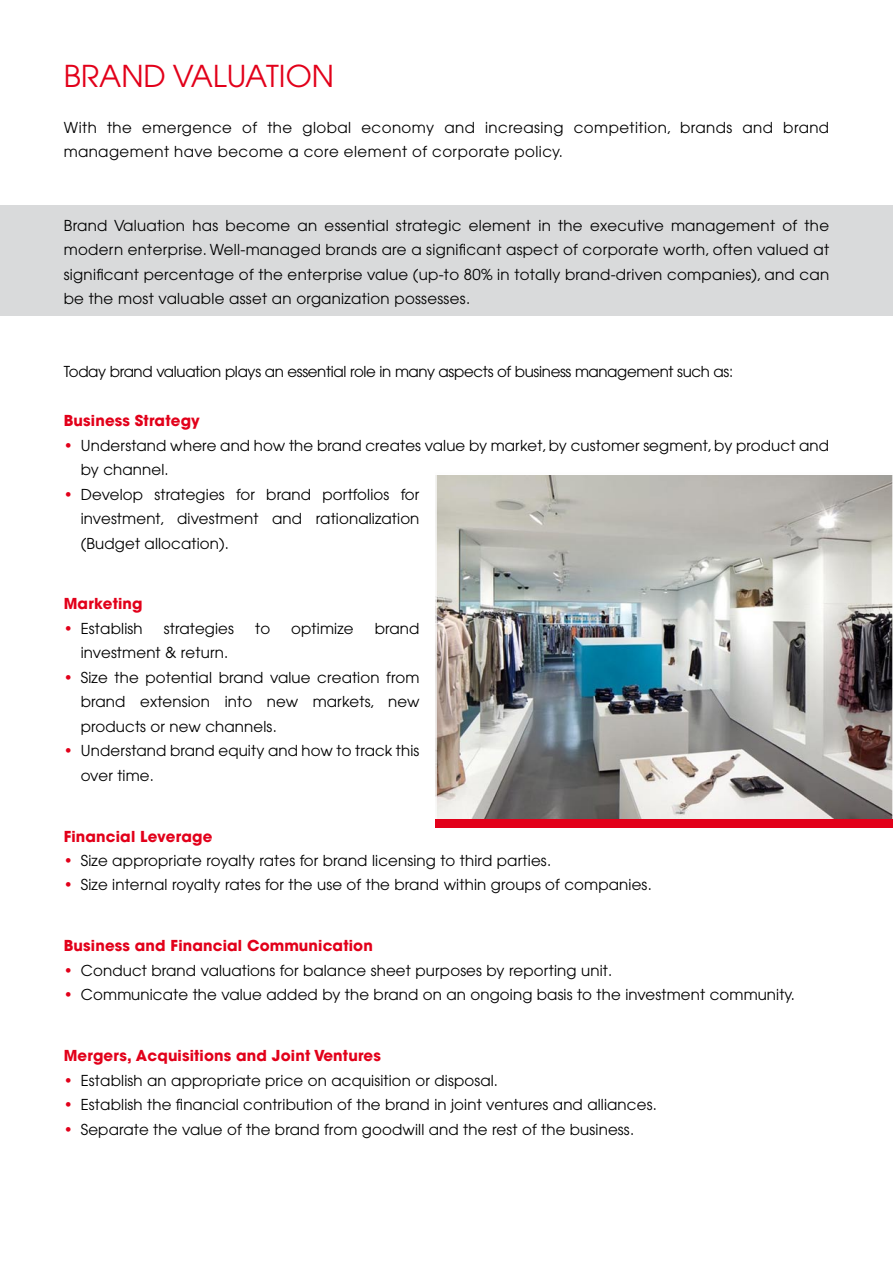
<style>
.page{position:relative;width:893px;height:1263px;background:#fff}
.page>*{position:absolute;margin:0;border:0;box-sizing:border-box;transform-origin:0 0}
.t1{font:30px "Avant Garde";color:#e2001a}
.t2{font:15px/24.5px "Avant Garde";letter-spacing:.01em;color:#000;text-align:justify}
.t3{font:15px/24.5px "Avant Garde";letter-spacing:.03em;color:#000}
.t4{font:700 15px "Avant Garde";letter-spacing:.01em;color:#e2001a}
.t5{font:15px "Avant Garde";letter-spacing:-.02em;color:#000}
.s1{color:#e2001a}
</style>
<div class="page">
<div style="left:0;top:205px;width:893px;height:111px;background:#d9dadb"></div>
<img style="left:438px;top:476px;width:452px;height:343px">
<div style="left:435px;top:473px;width:458px;height:353px;border:2px solid #fdfdfd"></div>
<div style="left:435px;top:819px;width:458px;height:8px;background:#e2001a"></div>
<h1 class="t1" style="left:64px;top:58px;width:272px">Brand Valuation</h1>
<p class="t3" style="left:64px;top:115px;width:767px">With the emergence of the global economy and increasing competition, brands and brand management have become a core element of corporate policy.</p>
<p class="t2" style="left:64px;top:213px;width:767px">Brand Valuation has become an essential strategic element in the executive management of the modern enterprise. Well-managed brands are a significant aspect of corporate worth, often valued at significant percentage of the enterprise value (up-to 80% in totally brand-driven companies), and can be the most valuable asset an organization possesses.</p>
<p class="t5" style="left:64px;top:363px;width:671px">Today brand valuation plays an essential role in many aspects of business management such as:</p>
<p class="t4" style="left:64px;top:411px;width:138px">Business Strategy</p>
<p class="t2" style="left:81px;top:433px;width:750px;text-indent:-17px"><span class="s1">•</span> U nderstand where and how the brand creates value by market, by customer segment, by product and by channel.</p>
<p class="t2" style="left:81px;top:482px;width:340px;text-indent:-17px"><span class="s1">•</span> Develop strategies for brand portfolios for investment, divestment and rationalization (Budget allocation).</p>
<p class="t4" style="left:64px;top:594px;width:80px">Marketing</p>
<p class="t2" style="left:64px;top:616px;width:80px"><span class="s1">•</span> Establish</p>
<p class="t2" style="left:164px;top:616px;width:72px">strategies</p>
<p class="t2" style="left:255px;top:616px;width:17px">to</p>
<p class="t2" style="left:291px;top:616px;width:64px">optimize</p>
<p class="t2" style="left:375px;top:616px;width:46px">brand</p>
<p class="t2" style="left:81px;top:641px;width:149px">investment &amp; return.</p>
<p class="t2" style="left:81px;top:665px;width:340px;text-indent:-17px"><span class="s1">•</span> Size the potential brand value creation from brand extension into new markets, new products or new channels.</p>
<p class="t2" style="left:81px;top:738px;width:340px;text-indent:-17px"><span class="s1">•</span> U nderstand brand equity and how to track this over time.</p>
<p class="t4" style="left:64px;top:826px;width:150px">Financial Leverage</p>
<p class="t2" style="left:64px;top:848px;width:489px"><span class="s1">•</span> Size appropriate royalty rates for brand licensing to third parties.</p>
<p class="t2" style="left:64px;top:873px;width:590px"><span class="s1">•</span> Size internal royalty rates for the use of the brand within groups of companies.</p>
<p class="t4" style="left:64px;top:936px;width:311px">Business and Financial Communication</p>
<p class="t2" style="left:64px;top:958px;width:550px"><span class="s1">•</span> Conduct brand valuations for balance sheet purposes by reporting unit.</p>
<p class="t2" style="left:64px;top:982px;width:733px"><span class="s1">•</span> Communicate the value added by the brand on an ongoing basis to the investment community.</p>
<p class="t4" style="left:64px;top:1046px;width:319px">Mergers, Acquisitions and Joint Ventures</p>
<p class="t2" style="left:64px;top:1068px;width:436px"><span class="s1">•</span> Establish an appropriate price on acquisition or disposal.</p>
<p class="t2" style="left:64px;top:1092px;width:595px"><span class="s1">•</span> Establish the financial contribution of the brand in joint ventures and alliances.</p>
<p class="t2" style="left:64px;top:1117px;width:572px"><span class="s1">•</span> Separate the value of the brand from goodwill and the rest of the business.</p>
</div>
